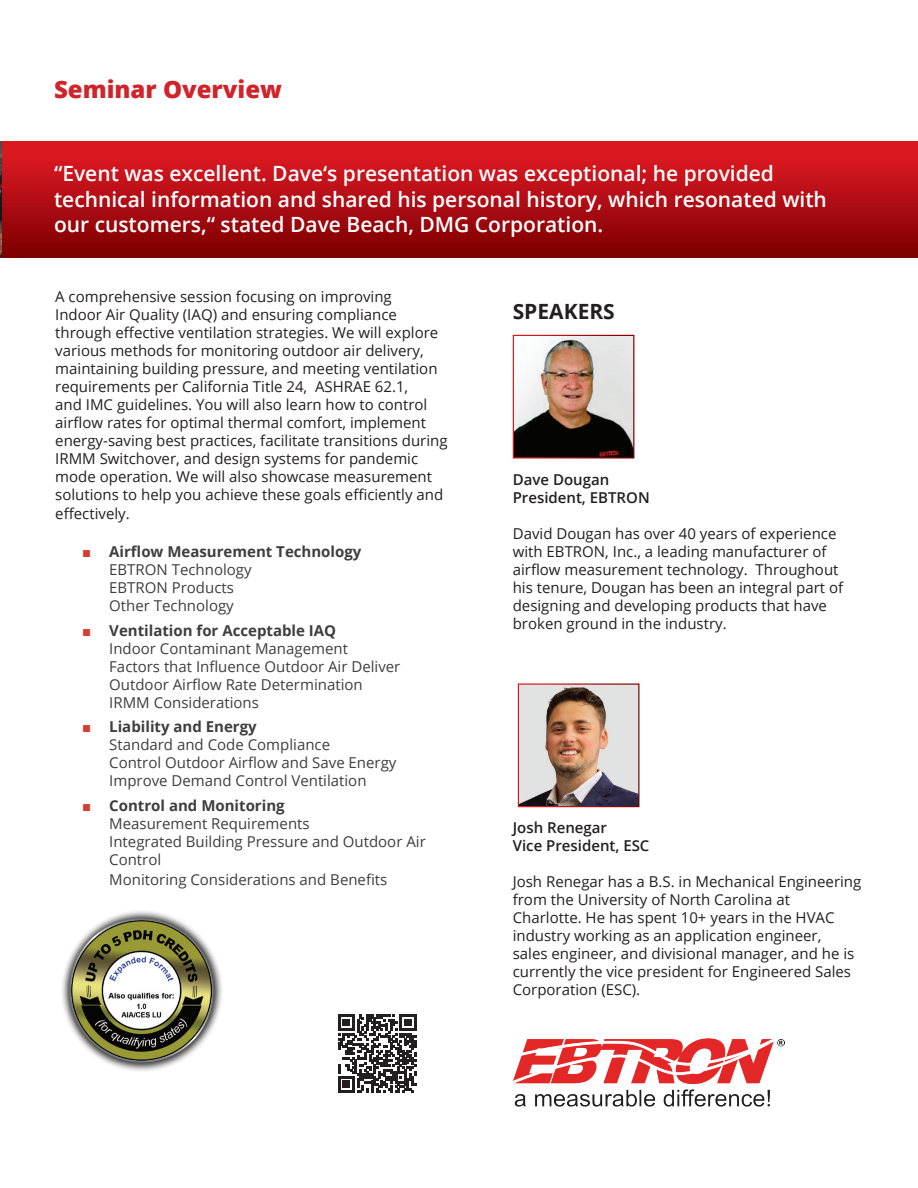
<style>
.page{position:relative;width:918px;height:1188px;background:#fff}
.page>*{position:absolute;margin:0;border:0;box-sizing:border-box;transform-origin:0 0}
.t1{font:800 24px "Open Sans";color:#d1232a}
.t2{font:600 21px/25.2px "Open Sans";color:#fff}
.t3{font:700 21px "Open Sans";color:#231f20}
.t4{font:15px/18px "Open Sans";color:#231f20}
.t5{font:15px/18px "Open Sans";color:#3e3e3f}
.t6{font:600 15px/18px "Open Sans";color:#231f20}
.s1{font-family:"Arial";color:#d53f33}
.s2{font-weight:700}
</style>
<div class="page">
<div style="left:0;top:141px;width:918px;height:116px;background:linear-gradient(to bottom,#e51b25,#7f0001)"></div>
<img style="left:0;top:141px;width:1px;height:116px">
<img style="left:513px;top:1038px;width:271px;height:69px">
<svg style="left:338px;top:1014px;width:78px;height:79px"></svg>
<img style="left:62px;top:911px;width:160px;height:160px">
<img style="left:515px;top:337px;width:117px;height:120px">
<div style="left:513px;top:335px;width:121px;height:124px;border:1px solid #fff"></div>
<img style="left:520px;top:685px;width:117px;height:120px">
<div style="left:518px;top:683px;width:121px;height:124px;border:1px solid #fff"></div>
<h1 class="t1" style="left:54px;top:71px;width:230px">Seminar Overview</h1>
<h2 class="t2" style="left:54px;top:161px;width:774px">“Event was excellent. Dave‘s presentation was exceptional; he provided technical information and shared his personal history, which resonated with our customers,“ stated Dave Beach, DMG Corporation.</h2>
<p class="t4" style="left:55px;top:287px;width:394px">A comprehensive session focusing on improving<br>Indoor Air Quality (IAQ) and ensuring compliance through effective ventilation strategies. We will explore various methods for monitoring outdoor air delivery, maintaining building pressure, and meeting ventilation requirements per California Title 24, ASHRAE 62.1,<br>and IMC guidelines. You will also learn how to control airflow rates for optimal thermal comfort, implement energy-saving best practices, facilitate transitions during IRMM Switchover, and design systems for pandemic mode operation. We will also showcase measurement solutions to help you achieve these goals efficiently and</p>
<p class="t4" style="left:55px;top:505px;width:76px">effectively.</p>
<p class="t5" style="left:109px;top:542px;width:254px;text-indent:-27px"><span class="s1">■</span> <span class="s2">Airflow Measurement Technology<br></span>EBTRON Technology<br>EBTRON Products<br>Other Technology</p>
<p class="t5" style="left:109px;top:621px;width:293px;text-indent:-27px"><span class="s1">■</span> <span class="s2">Ventilation for Acceptable IAQ<br></span>Indoor Contaminant Management Factors that Influence Outdoor Air Deliver Outdoor Airflow Rate Determination IRMM Considerations</p>
<p class="t5" style="left:109px;top:718px;width:289px;text-indent:-27px"><span class="s1">■</span> <span class="s2">Liability and Energy<br></span>Standard and Code Compliance<br>Control Outdoor Airflow and Save Energy<br>Improve Demand Control Ventilation</p>
<p class="t5" style="left:109px;top:796px;width:318px;text-indent:-27px"><span class="s1">■</span> <span class="s2">Control and Monitoring<br></span>Measurement Requirements<br>Integrated Building Pressure and Outdoor Air<br>Control</p>
<p class="t5" style="left:109px;top:870px;width:280px">Monitoring Considerations and Benefits</p>
<h2 class="t3" style="left:513px;top:296px;width:104px">SPEAKERS</h2>
<p class="t6" style="left:513px;top:470px;width:139px">Dave Dougan<br>President, EBTRON</p>
<p class="t4" style="left:513px;top:524px;width:332px">David Dougan has over 40 years of experience with EBTRON, Inc., a leading manufacturer of airflow measurement technology. Throughout his tenure, Dougan has been an integral part of designing and developing products that have broken ground in the industry.</p>
<p class="t6" style="left:513px;top:819px;width:138px">Josh Renegar<br>Vice President, ESC</p>
<p class="t4" style="left:513px;top:872px;width:350px">Josh Renegar has a B.S. in Mechanical Engineering from the University of North Carolina at Charlotte. He has spent 10+ years in the HVAC industry working as an application engineer,<br>sales engineer, and divisional manager, and he is currently the vice president for Engineered Sales Corporation (ESC).</p>
</div>
